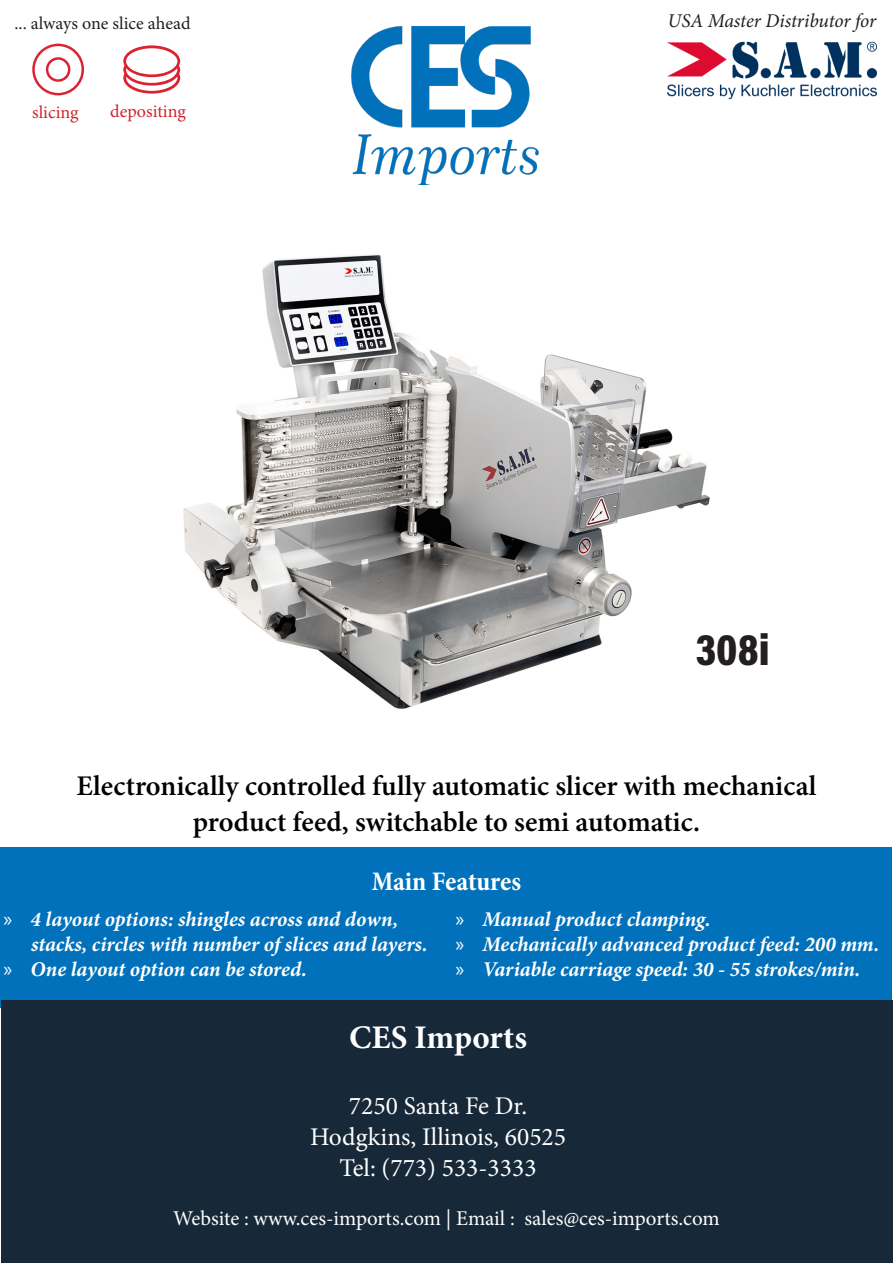
<style>
.page{position:relative;width:893px;height:1263px;background:#fff}
.page>*{position:absolute;margin:0;border:0;box-sizing:border-box;transform-origin:0 0}
.t1{font:45px "Acumin Variable Concept";color:#231f20}
.t2{font:700 33px "Minion Pro";color:#fff}
.t3{font:600 28.5px/36px "Minion Pro";color:#000;text-align:center}
.t4{font:700 condensed 27px "Minion Pro";letter-spacing:-.005em;color:#fff}
.t5{font:25.5px "Minion Pro";color:#fff}
.t6{font:italic 700 21px "Minion Pro";letter-spacing:-.005em;color:#fff}
.t7{font:21px "Minion Pro";color:#fff}
.t8{font:italic 19.5px "Minion Pro";letter-spacing:-.01em;color:#231f20}
.t9{font:18px "Minion Pro";color:#231f20}
.t10{font:18px "Minion Pro";color:#d1232a}
.s1{font-family:"Myriad Pro";font-weight:400;font-style:normal}
</style>
<div class="page">
<div style="left:1px;top:847px;width:891px;height:160px;background:#0271bb"></div>
<div style="left:1px;top:1001px;width:891px;height:262px;background:#172839"></div>
<img style="left:351px;top:26px;width:188px;height:158px">
<img style="left:183px;top:254px;width:527px;height:455px">
<svg style="left:32px;top:44px;width:52px;height:51px"></svg>
<svg style="left:123px;top:45px;width:57px;height:49px"></svg>
<img style="left:667px;top:41px;width:209px;height:58px">
<p class="t9" style="left:14px;top:11px;width:178px">... always one slice ahead</p>
<p class="t10" style="left:32px;top:100px;width:48px">slicing</p>
<p class="t10" style="left:110px;top:99px;width:77px">depositing</p>
<p class="t8" style="left:667px;top:7px;width:210px">USA Master Distributor for</p>
<p class="t1" style="left:696px;top:618px;width:75px">308i</p>
<p class="t3" style="left:76px;top:768px;width:742px">Electronically controlled fully automatic slicer with mechanical product feed, switchable to semi automatic.</p>
<p class="t4" style="left:372px;top:863px;width:151px">Main Features</p>
<p class="t6" style="left:4px;top:904px;width:396px"><span class="s1">»</span> 4 layout options: shingles across and down,</p>
<p class="t6" style="left:31px;top:929px;width:398px">stacks, circles with number of slices and layers.</p>
<p class="t6" style="left:4px;top:954px;width:305px"><span class="s1">»</span> One layout option can be stored.</p>
<p class="t6" style="left:455px;top:904px;width:257px"><span class="s1">»</span> Manual product clamping.</p>
<p class="t6" style="left:455px;top:929px;width:425px"><span class="s1">»</span> Mechanically advanced product feed: 200 mm.</p>
<p class="t6" style="left:455px;top:954px;width:406px"><span class="s1">»</span> Variable carriage speed: 30 - 55 strokes/min.</p>
<p class="t2" style="left:349px;top:1014px;width:179px">CES Imports</p>
<p class="t5" style="left:349px;top:1089px;width:180px">7250 Santa Fe Dr.</p>
<p class="t5" style="left:310px;top:1120px;width:258px">Hodgkins, Illinois, 60525</p>
<p class="t5" style="left:340px;top:1150px;width:198px">Tel: (773) 533-3333</p>
<p class="t7" style="left:173px;top:1204px;width:548px">Website : www.ces-imports.com | Email : sales@ces-imports.com</p>
</div>
